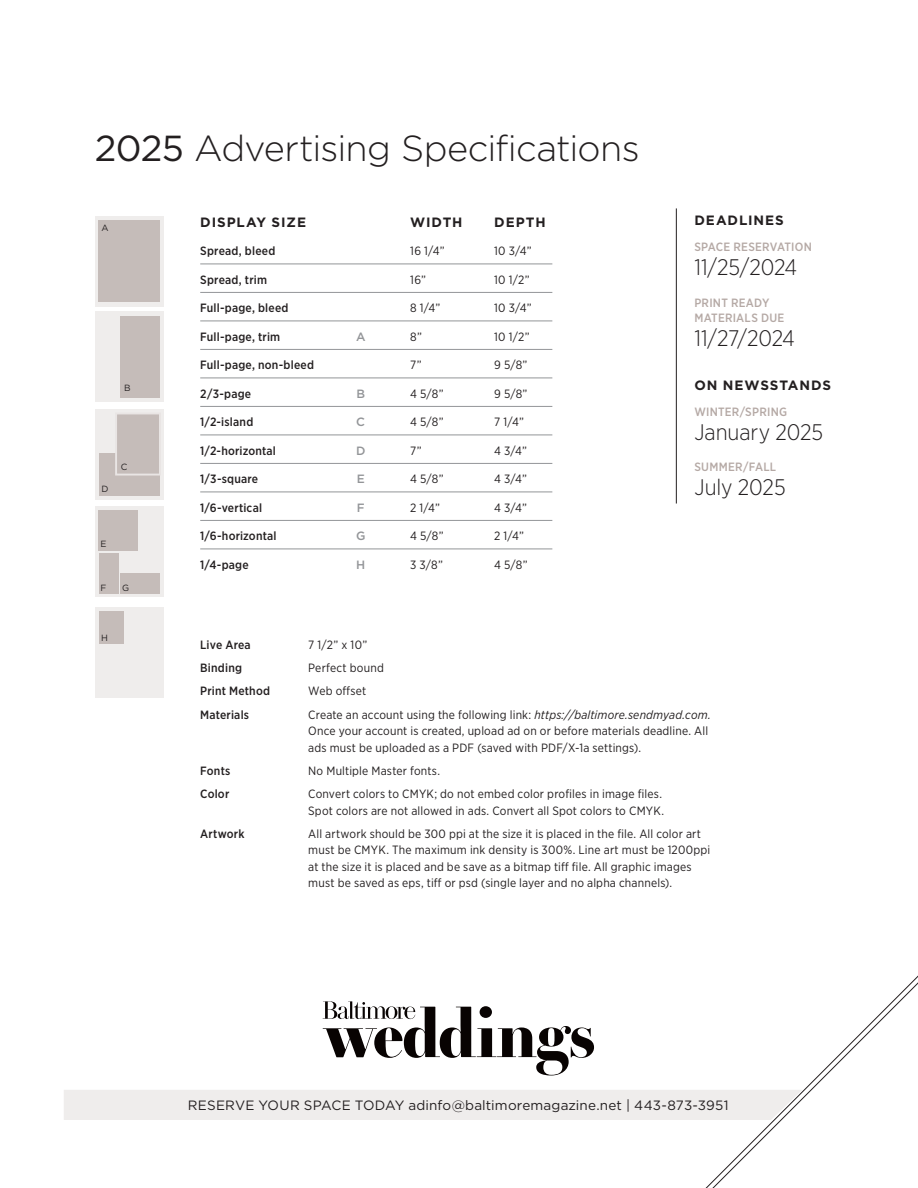
<style>
.page{position:relative;width:918px;height:1188px;background:#fff}
.page>*{position:absolute;margin:0;border:0;box-sizing:border-box;transform-origin:0 0}
.t1{font:300 36.15px "Gotham HTF";letter-spacing:-.025em;color:#231f20}
.t2{font:300 22.5px "Gotham Narrow";letter-spacing:-.005em;color:#231f20}
.t3{font:13.5px "Gotham HTF";letter-spacing:.01em;color:#231f20}
.t4{font:700 13.5px "Gotham HTF";letter-spacing:.065em;color:#231f20}
.t5{font:12px/16.5px "Gotham Narrow";letter-spacing:.015em;color:#231f20}
.t6{font:500 12px "Gotham Narrow";letter-spacing:.015em;color:#231f20}
.t7{font:500 12px/15px "Gotham Narrow";letter-spacing:.02em;color:#b5a9a5}
.t8{font:500 12px "Gotham HTF";color:#939598}
.t9{font:9px "Gotham HTF";color:#231f20}
.s1{font-weight:400}
.s2{font-style:italic}
</style>
<div class="page">
<hr style="left:200px;top:264px;width:352px;height:1px;background:#939598">
<hr style="left:200px;top:292px;width:352px;height:1px;background:#939598">
<hr style="left:200px;top:321px;width:352px;height:1px;background:#939598">
<hr style="left:200px;top:349px;width:352px;height:1px;background:#939598">
<hr style="left:200px;top:378px;width:352px;height:1px;background:#939598">
<hr style="left:200px;top:406px;width:352px;height:1px;background:#939598">
<hr style="left:200px;top:435px;width:352px;height:1px;background:#939598">
<hr style="left:200px;top:463px;width:352px;height:1px;background:#939598">
<hr style="left:200px;top:492px;width:352px;height:1px;background:#939598">
<hr style="left:200px;top:520px;width:352px;height:1px;background:#939598">
<hr style="left:200px;top:549px;width:352px;height:1px;background:#939598">
<div style="left:95px;top:506px;width:69px;height:91px;background:#efedec"></div>
<div style="left:99px;top:510px;width:39px;height:41px;background:#c5bcb9"></div>
<div style="left:95px;top:607px;width:69px;height:90px;background:#efedec"></div>
<div style="left:99px;top:553px;width:19px;height:40px;background:#c5bcb9"></div>
<div style="left:121px;top:573px;width:39px;height:20px;background:#c5bcb9"></div>
<div style="left:99px;top:611px;width:25px;height:33px;background:#c5bcb9"></div>
<div style="left:95px;top:409px;width:69px;height:91px;background:#efedec"></div>
<div style="left:99px;top:453px;width:61px;height:43px;background:#c5bcb9"></div>
<div style="left:115px;top:413px;width:46px;height:63px;background:#c5bcb9;border:2px solid #e9e5e4"></div>
<div style="left:95px;top:311px;width:69px;height:91px;background:#efedec"></div>
<div style="left:121px;top:316px;width:39px;height:82px;background:#c5bcb9"></div>
<div style="left:95px;top:216px;width:69px;height:91px;background:#efedec"></div>
<div style="left:99px;top:220px;width:61px;height:82px;background:#c5bcb9"></div>
<svg style="left:322px;top:1001px;width:272px;height:75px"></svg>
<div style="left:64px;top:1090px;width:581px;height:30px;background:#efedec"></div>
<svg style="left:651px;top:975px;width:267px;height:213px"></svg>
<hr style="left:676px;top:208px;width:1px;height:296px;background:#231f20">
<h1 class="t1" style="left:95px;top:128px;width:546px"><span class="s1">2025</span> Advertising Specifications</h1>
<p class="t9" style="left:101px;top:223px;width:9px">A</p>
<p class="t9" style="left:124px;top:383px;width:8px">B</p>
<p class="t9" style="left:101px;top:483px;width:9px">D</p>
<p class="t9" style="left:121px;top:462px;width:8px">C</p>
<p class="t9" style="left:100px;top:539px;width:8px">E</p>
<p class="t9" style="left:101px;top:583px;width:7px">F</p>
<p class="t9" style="left:122px;top:583px;width:9px">G</p>
<p class="t4" style="left:200px;top:214px;width:107px">DISPLAY SIZE</p>
<p class="t4" style="left:410px;top:214px;width:54px">WIDTH</p>
<p class="t4" style="left:494px;top:214px;width:53px">DEPTH</p>
<p class="t6" style="left:200px;top:243px;width:77px">Spread, bleed</p>
<p class="t5" style="left:410px;top:243px;width:36px">16 1/4”</p>
<p class="t5" style="left:494px;top:243px;width:39px">10 3/4”</p>
<p class="t6" style="left:200px;top:272px;width:68px">Spread, trim</p>
<p class="t5" style="left:410px;top:271px;width:17px">16”</p>
<p class="t5" style="left:494px;top:271px;width:37px">10 1/2”</p>
<p class="t6" style="left:200px;top:300px;width:90px">Full-page, bleed</p>
<p class="t5" style="left:410px;top:300px;width:32px">8 1/4”</p>
<p class="t5" style="left:494px;top:300px;width:39px">10 3/4”</p>
<p class="t6" style="left:200px;top:329px;width:81px">Full-page, trim</p>
<p class="t8" style="left:356px;top:330px;width:11px">A</p>
<p class="t5" style="left:410px;top:328px;width:13px">8”</p>
<p class="t5" style="left:494px;top:328px;width:37px">10 1/2”</p>
<p class="t6" style="left:200px;top:357px;width:115px">Full-page, non-bleed</p>
<p class="t5" style="left:410px;top:357px;width:13px">7”</p>
<p class="t5" style="left:494px;top:357px;width:35px">9 5/8”</p>
<p class="t6" style="left:200px;top:386px;width:53px">2/3-page</p>
<p class="t8" style="left:356px;top:387px;width:10px">B</p>
<p class="t5" style="left:410px;top:385px;width:35px">4 5/8”</p>
<p class="t5" style="left:494px;top:385px;width:35px">9 5/8”</p>
<p class="t6" style="left:200px;top:414px;width:55px">1/2-island</p>
<p class="t8" style="left:356px;top:415px;width:10px">C</p>
<p class="t5" style="left:410px;top:414px;width:35px">4 5/8”</p>
<p class="t5" style="left:494px;top:414px;width:31px">7 1/4”</p>
<p class="t6" style="left:200px;top:443px;width:77px">1/2-horizontal</p>
<p class="t8" style="left:356px;top:444px;width:11px">D</p>
<p class="t5" style="left:410px;top:442px;width:13px">7”</p>
<p class="t5" style="left:494px;top:442px;width:34px">4 3/4”</p>
<p class="t6" style="left:200px;top:471px;width:60px">1/3-square</p>
<p class="t8" style="left:357px;top:472px;width:10px">E</p>
<p class="t5" style="left:410px;top:471px;width:35px">4 5/8”</p>
<p class="t5" style="left:494px;top:471px;width:34px">4 3/4”</p>
<p class="t6" style="left:200px;top:500px;width:63px">1/6-vertical</p>
<p class="t8" style="left:357px;top:501px;width:9px">F</p>
<p class="t5" style="left:410px;top:499px;width:31px">2 1/4”</p>
<p class="t5" style="left:494px;top:499px;width:34px">4 3/4”</p>
<p class="t6" style="left:200px;top:528px;width:78px">1/6-horizontal</p>
<p class="t8" style="left:356px;top:529px;width:11px">G</p>
<p class="t5" style="left:410px;top:528px;width:35px">4 5/8”</p>
<p class="t5" style="left:494px;top:528px;width:31px">2 1/4”</p>
<p class="t6" style="left:200px;top:557px;width:50px">1/4-page</p>
<p class="t8" style="left:356px;top:558px;width:11px">H</p>
<p class="t5" style="left:410px;top:556px;width:34px">3 3/8”</p>
<p class="t5" style="left:494px;top:556px;width:35px">4 5/8”</p>
<p class="t4" style="left:694px;top:213px;width:91px">DEADLINES</p>
<p class="t7" style="left:694px;top:240px;width:119px">SPACE RESERVATION</p>
<h2 class="t2" style="left:694px;top:254px;width:104px">11/25/2024</h2>
<p class="t7" style="left:694px;top:295px;width:91px">PRINT READY<br>MATERIALS DUE</p>
<h2 class="t2" style="left:694px;top:324px;width:102px">11/27/2024</h2>
<p class="t4" style="left:694px;top:377px;width:138px">ON NEWSSTANDS</p>
<p class="t7" style="left:694px;top:404px;width:94px">WINTER/SPRING</p>
<h2 class="t2" style="left:694px;top:418px;width:130px">January 2025</h2>
<p class="t7" style="left:694px;top:460px;width:83px">SUMMER/FALL</p>
<h2 class="t2" style="left:694px;top:474px;width:93px">July 2025</h2>
<p class="t9" style="left:101px;top:633px;width:8px">H</p>
<p class="t6" style="left:200px;top:637px;width:52px">Live Area</p>
<p class="t5" style="left:308px;top:636px;width:60px">7 1/2” x 10”</p>
<p class="t6" style="left:200px;top:660px;width:43px">Binding</p>
<p class="t5" style="left:308px;top:660px;width:77px">Perfect bound</p>
<p class="t6" style="left:200px;top:684px;width:71px">Print Method</p>
<p class="t5" style="left:308px;top:683px;width:60px">Web offset</p>
<p class="t6" style="left:200px;top:707px;width:50px">Materials</p>
<p class="t5" style="left:308px;top:706px;width:404px">Create an account using the following link: <span class="s2">https://baltimore.sendmyad.com.<br></span>Once your account is created, upload ad on or before materials deadline. All ads must be uploaded as a PDF (saved with PDF/X-1a settings).</p>
<p class="t6" style="left:200px;top:763px;width:32px">Fonts</p>
<p class="t5" style="left:308px;top:762px;width:133px">No Multiple Master fonts.</p>
<p class="t6" style="left:200px;top:786px;width:31px">Color</p>
<p class="t5" style="left:308px;top:785px;width:357px">Convert colors to CMYK; do not embed color profiles in image files.<br>Spot colors are not allowed in ads. Convert all Spot colors to CMYK.</p>
<p class="t6" style="left:200px;top:826px;width:46px">Artwork</p>
<p class="t5" style="left:308px;top:825px;width:404px">All artwork should be 300 ppi at the size it is placed in the file. All color art must be CMYK. The maximum ink density is 300%. Line art must be 1200ppi at the size it is placed and be save as a bitmap tiff file. All graphic images must be saved as eps, tiff or psd (single layer and no alpha channels).</p>
<p class="t3" style="left:188px;top:1098px;width:542px">RESERVE YOUR SPACE TODAY adinfo@baltimoremagazine.net | 443-873-3951</p>
</div>
